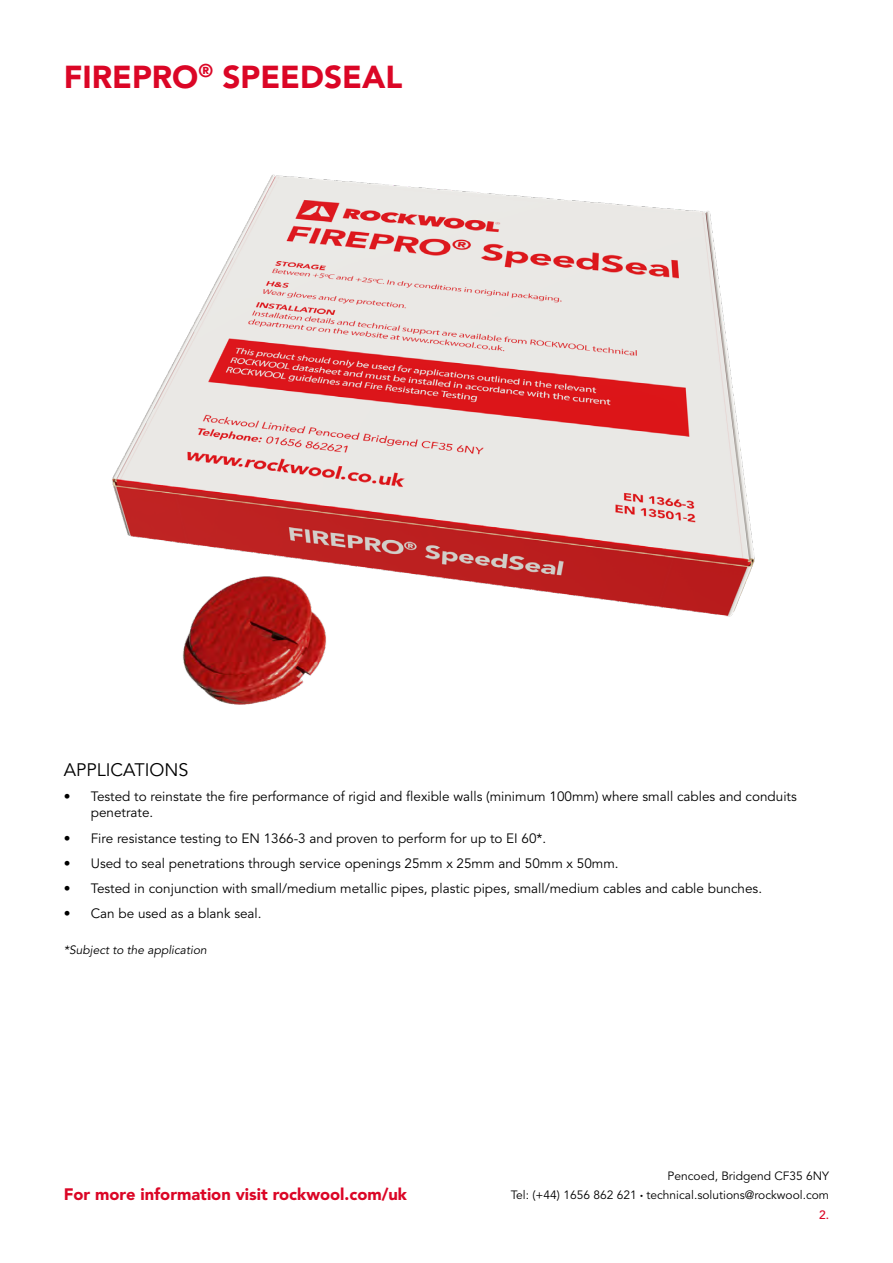
<style>
.page{position:relative;width:893px;height:1263px;background:#fff}
.page>*{position:absolute;margin:0;border:0;box-sizing:border-box;transform-origin:0 0}
.t1{font:900 31.5px "Avenir LT Std";color:#db0626}
.t2{font:18px "Avenir LT Std";color:#000}
.t3{font:900 16.5px "Avenir LT Std";color:#db0626}
.t4{font:13.5px/16.5px "Avenir LT Std";color:#000}
.t5{font:12px/19.2px "Avenir LT Std";color:#000;text-align:right}
.t6{font:italic 12px "Avenir LT Std";color:#000}
.s1{font-size:6px}
.s2{font-weight:500;color:#db0626}
</style>
<div class="page">
<img style="left:112px;top:174px;width:643px;height:443px">
<img style="left:148px;top:525px;width:205px;height:180px">
<h1 class="t1" style="left:64px;top:58px;width:340px">FIREPRO<sup>®</sup> SPEEDSEAL</h1>
<h2 class="t2" style="left:64px;top:759px;width:126px">APPLICATIONS</h2>
<p class="t4" style="left:91px;top:788px;width:707px;text-indent:-27px">• Tested to reinstate the fire performance of rigid and flexible walls (minimum 100mm) where small cables and conduits penetrate.</p>
<p class="t4" style="left:64px;top:830px;width:484px">• Fire resistance testing to EN 1366-3 and proven to perform for up to EI 60*.</p>
<p class="t4" style="left:64px;top:855px;width:556px">• Used to seal penetrations through service openings 25mm x 25mm and 50mm x 50mm.</p>
<p class="t4" style="left:64px;top:880px;width:700px">• Tested in conjunction with small/medium metallic pipes, plastic pipes, small/medium cables and cable bunches.</p>
<p class="t4" style="left:64px;top:905px;width:199px">• Can be used as a blank seal.</p>
<p class="t6" style="left:64px;top:943px;width:145px">*Subject to the application</p>
<p class="t3" style="left:64px;top:1184px;width:345px">For more information visit rockwool.com/uk</p>
<p class="t5" style="left:511px;top:1167px;width:320px">Pencoed, Bridgend CF35 6NY<br>Tel: (+44) 1656 862 621 <span class="s1">•</span> technical.solutions@rockwool.com<br><span class="s2">2.</span></p>
</div>
